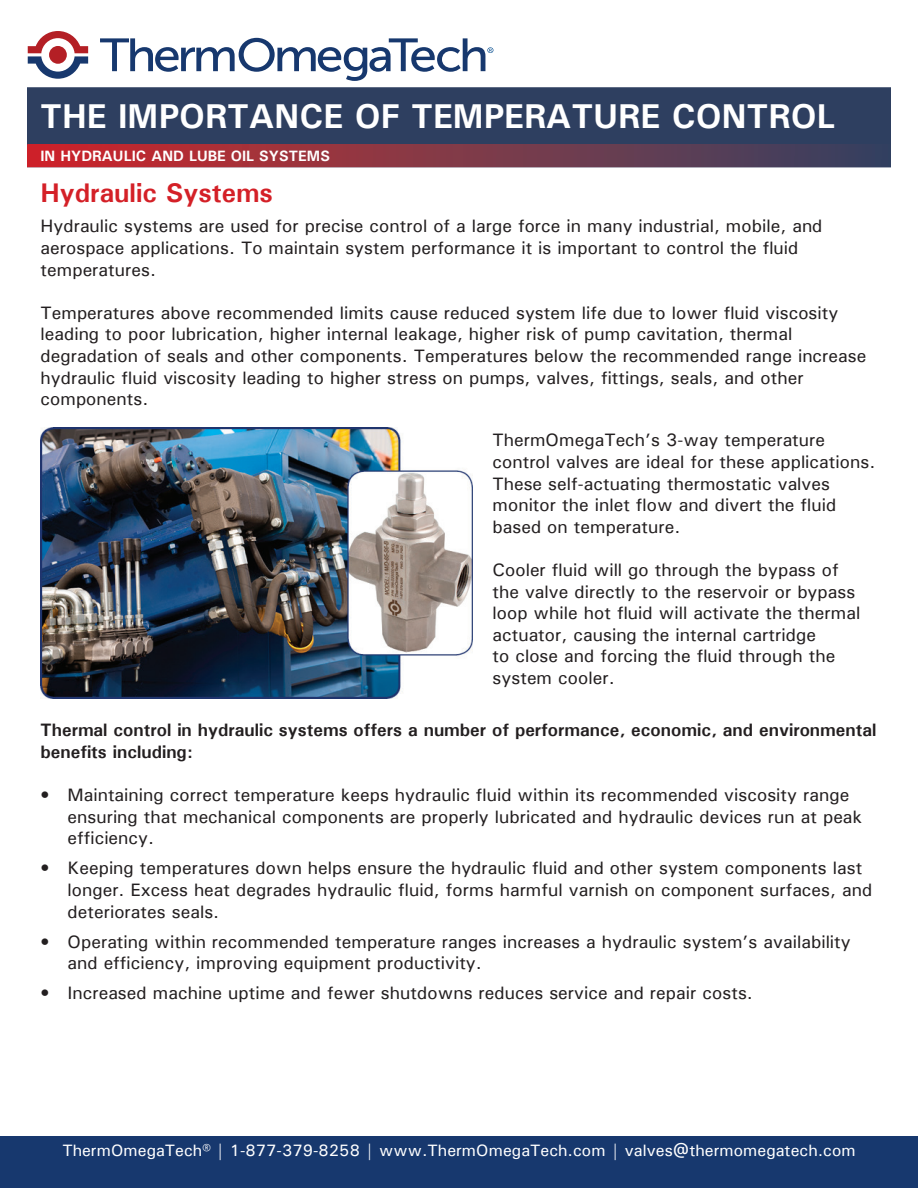
<style>
.page{position:relative;width:918px;height:1188px;background:#fff}
.page>*{position:absolute;margin:0;border:0;box-sizing:border-box;transform-origin:0 0}
.t1{font:700 34.5px "Univers";color:#fff}
.t2{font:700 27px "Univers";color:#d42027}
.t3{font:500 18px/21.6px "Univers";color:#231f20}
.t4{font:700 18px/21.6px "Univers";color:#231f20}
.t5{font:500 16.5px "Univers";color:#fff}
.t6{font:700 15px "Univers";color:#fff}
</style>
<div class="page">
<div style="left:0;top:1136px;width:918px;height:52px;background:#17386e"></div>
<img style="left:40px;top:428px;width:433px;height:270px">
<div style="left:27px;top:87px;width:864px;height:57px;background:#2e3f60"></div>
<svg style="left:28px;top:31px;width:60px;height:48px"></svg>
<svg style="left:100px;top:38px;width:393px;height:43px"></svg>
<svg style="left:27px;top:144px;width:864px;height:23px;background:#813646"></svg>
<h1 class="t1" style="left:40px;top:95px;width:796px">THE IMPORTANCE OF TEMPERATURE CONTROL</h1>
<p class="t6" style="left:40px;top:146px;width:291px">IN HYDRAULIC AND LUBE OIL SYSTEMS</p>
<h2 class="t2" style="left:40px;top:176px;width:234px">Hydraulic Systems</h2>
<p class="t3" style="left:40px;top:215px;width:784px">Hydraulic systems are used for precise control of a large force in many industrial, mobile, and aerospace applications. To maintain system performance it is important to control the fluid temperatures.</p>
<p class="t3" style="left:40px;top:301px;width:827px">Temperatures above recommended limits cause reduced system life due to lower fluid viscosity leading to poor lubrication, higher internal leakage, higher risk of pump cavitation, thermal degradation of seals and other components. Temperatures below the recommended range increase hydraulic fluid viscosity leading to higher stress on pumps, valves, fittings, seals, and other components.</p>
<p class="t3" style="left:492px;top:429px;width:384px">ThermOmegaTech’s 3-way temperature control valves are ideal for these applications.<br>These self-actuating thermostatic valves monitor the inlet flow and divert the fluid based on temperature.</p>
<p class="t3" style="left:492px;top:559px;width:369px">Cooler fluid will go through the bypass of the valve directly to the reservoir or bypass loop while hot fluid will activate the thermal actuator, causing the internal cartridge<br>to close and forcing the fluid through the system cooler.</p>
<p class="t4" style="left:40px;top:719px;width:837px">Thermal control in hydraulic systems offers a number of performance, economic, and environmental benefits including:</p>
<p class="t3" style="left:68px;top:784px;width:796px;text-indent:-27px">• Maintaining correct temperature keeps hydraulic fluid within its recommended viscosity range ensuring that mechanical components are properly lubricated and hydraulic devices run at peak efficiency.</p>
<p class="t3" style="left:68px;top:857px;width:806px;text-indent:-27px">• Keeping temperatures down helps ensure the hydraulic fluid and other system components last longer. Excess heat degrades hydraulic fluid, forms harmful varnish on component surfaces, and deteriorates seals.</p>
<p class="t3" style="left:68px;top:930px;width:785px;text-indent:-27px">• Operating within recommended temperature ranges increases a hydraulic system’s availability and efficiency, improving equipment productivity.</p>
<p class="t3" style="left:40px;top:982px;width:714px">• Increased machine uptime and fewer shutdowns reduces service and repair costs.</p>
<p class="t5" style="left:62px;top:1140px;width:795px">ThermOmegaTech® | 1-877-379-8258 | www.ThermOmegaTech.com | valves@thermomegatech.com</p>
</div>
